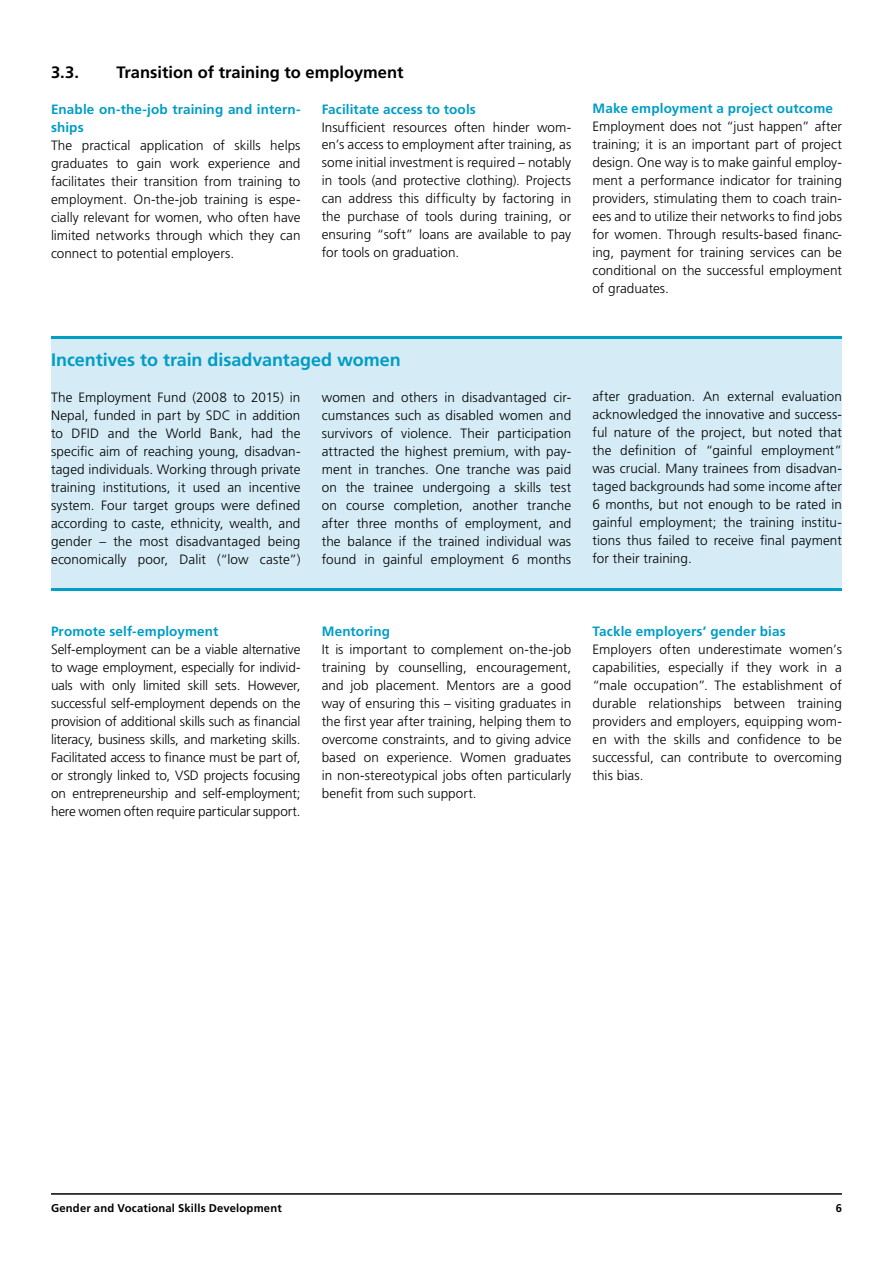
<style>
.page{position:relative;width:893px;height:1263px;background:#fff}
.page>*{position:absolute;margin:0;border:0;box-sizing:border-box;transform-origin:0 0}
.t1{font:700 18px "Frutiger LT Pro";color:#009dc5}
.t2{font:700 16.5px "Frutiger LT Pro";color:#000}
.t3{font:300 13.5px/18px "Frutiger LT Pro";letter-spacing:.005em;color:#000;text-align:justify}
.t4{font:700 13.5px/18px "Frutiger LT Pro";letter-spacing:.01em;color:#009dc5}
.t5{font:700 11.25px "Frutiger LT Pro";letter-spacing:.015em;color:#000}
</style>
<div class="page">
<hr style="left:51px;top:1193px;width:791px;height:2px;background:#000">
<hr style="left:51px;top:336px;width:791px;height:3px;background:#009dc5">
<div style="left:51px;top:339px;width:791px;height:252px;background:#d5ecf6"></div>
<hr style="left:51px;top:588px;width:791px;height:3px;background:#009dc5">
<p class="t2" style="left:51px;top:62px;width:30px">3.3.</p>
<p class="t2" style="left:117px;top:62px;width:289px">Transition of training to employment</p>
<p class="t4" style="left:51px;top:100px;width:251px">Enable on-the-job training and intern&shy;ships</p>
<p class="t3" style="left:51px;top:136px;width:251px">The practical application of skills helps graduates to gain work experience and facilitates their transition from training to employment. On-the-job training is espe&shy;cially relevant for women, who often have limited networks through which they can connect to potential employers.</p>
<p class="t4" style="left:322px;top:100px;width:156px">Facilitate access to tools</p>
<p class="t3" style="left:322px;top:118px;width:251px">Insufficient resources often hinder wom&shy;en’s access to employment after training, as some initial investment is required – notably in tools (and protective clothing). Projects can address this difficulty by factoring in the purchase of tools during training, or ensuring “soft” loans are available to pay for tools on graduation.</p>
<p class="t4" style="left:592px;top:100px;width:242px">Make employment a project outcome</p>
<p class="t3" style="left:592px;top:118px;width:251px">Employment does not “just happen” after training; it is an important part of project design. One way is to make gainful employ&shy;ment a performance indicator for training providers, stimulating them to coach train&shy;ees and to utilize their networks to find jobs for women. Through results-based financ&shy;ing, payment for training services can be conditional on the successful employment of graduates.</p>
<h1 class="t1" style="left:51px;top:349px;width:351px">Incentives to train disadvantaged women</h1>
<p class="t3" style="left:51px;top:388px;width:251px">The Employment Fund (2008 to 2015) in Nepal, funded in part by SDC in addition to DFID and the World Bank, had the specific aim of reaching young, disadvan&shy;taged individuals. Working through private training institutions, it used an incentive system. Four target groups were defined according to caste, ethnicity, wealth, and gender – the most disadvantaged being economically poor, Dalit (“low caste”)</p>
<p class="t3" style="left:322px;top:388px;width:251px">women and others in disadvantaged cir&shy;cumstances such as disabled women and survivors of violence. Their participation attracted the highest premium, with pay&shy;ment in tranches. One tranche was paid on the trainee undergoing a skills test on course completion, another tranche after three months of employment, and the balance if the trained individual was found in gainful employment 6 months</p>
<p class="t3" style="left:592px;top:388px;width:251px">after graduation. An external evaluation acknowledged the innovative and success&shy;ful nature of the project, but noted that the definition of “gainful employment” was crucial. Many trainees from disadvan&shy;taged backgrounds had some income after 6 months, but not enough to be rated in gainful employment; the training institu&shy;tions thus failed to receive final payment for their training.</p>
<p class="t4" style="left:51px;top:622px;width:169px">Promote self-employment</p>
<p class="t3" style="left:51px;top:640px;width:251px">Self-employment can be a viable alternative to wage employment, especially for individ&shy;uals with only limited skill sets. However, successful self-employment depends on the provision of additional skills such as financial literacy, business skills, and marketing skills.<br>Facilitated access to finance must be part of, or strongly linked to, VSD projects focusing on entrepreneurship and self-employment; here women often require particular support.</p>
<p class="t4" style="left:322px;top:622px;width:70px">Mentoring</p>
<p class="t3" style="left:322px;top:640px;width:251px">It is important to complement on-the-job training by counselling, encouragement, and job placement. Mentors are a good way of ensuring this – visiting graduates in the first year after training, helping them to overcome constraints, and to giving advice based on experience. Women graduates in non-stereotypical jobs often particularly benefit from such support.</p>
<p class="t4" style="left:592px;top:622px;width:195px">Tackle employers’ gender bias</p>
<p class="t3" style="left:592px;top:640px;width:251px">Employers often underestimate women’s capabilities, especially if they work in a “male occupation”. The establishment of durable relationships between training providers and employers, equipping wom&shy;en with the skills and confidence to be successful, can contribute to overcoming this bias.</p>
<p class="t5" style="left:51px;top:1201px;width:232px">Gender and Vocational Skills Development</p>
<p class="t5" style="left:836px;top:1201px;width:8px">6</p>
</div>
